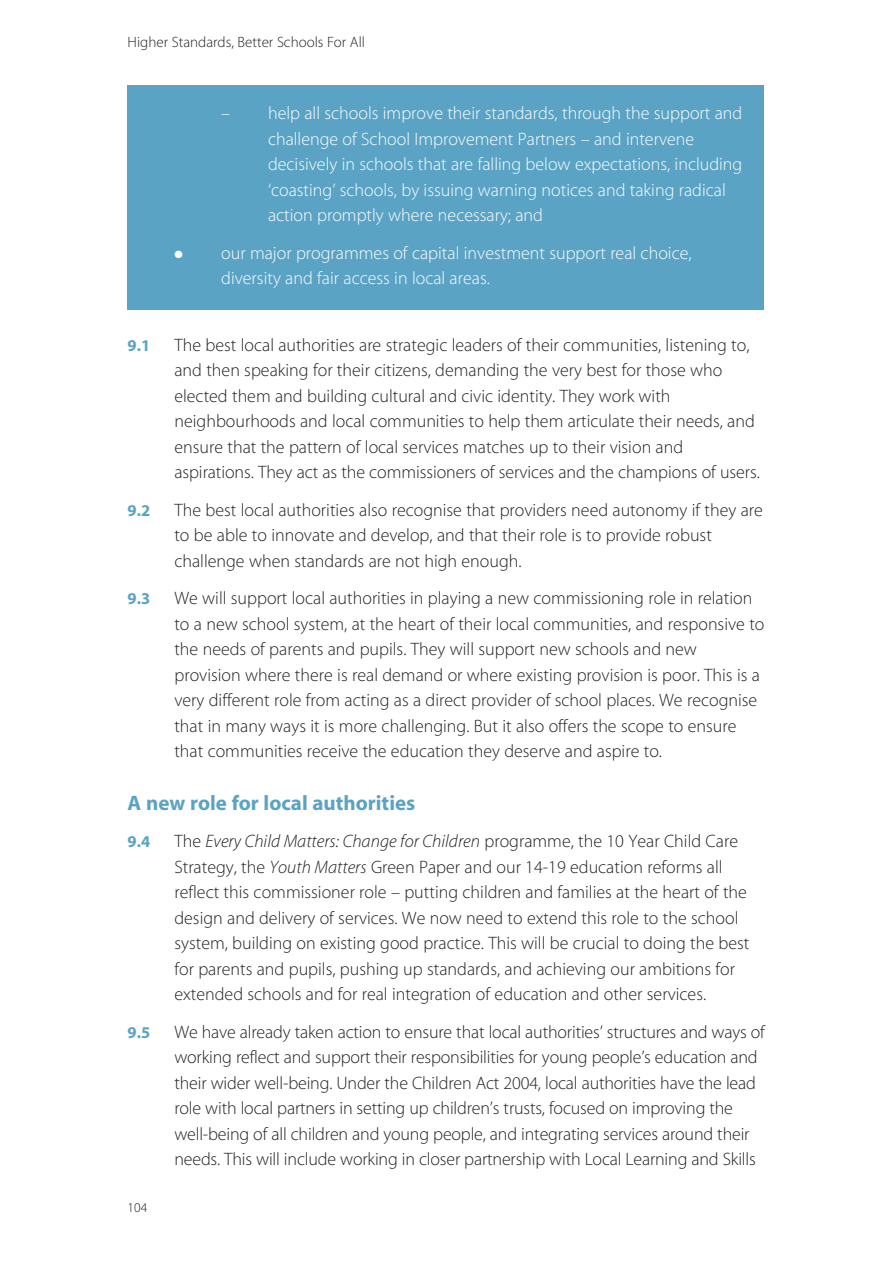
<style>
.page{position:relative;width:893px;height:1263px;background:#fff}
.page>*{position:absolute;margin:0;border:0;box-sizing:border-box;transform-origin:0 0}
.t1{font:21px "Myriad MM Bold";color:#5aa3c4}
.t2{font:18px/25.5px "Myriad MM Light";color:#231f20}
.t3{font:18px/25.5px "Myriad MM Light";color:#fff}
.t4{font:16.5px "Myriad MM Bold";color:#5aa3c4}
.t5{font:15px "Myriad MM Light";color:#231f20}
.t6{font:13.5px "Myriad MM Light";color:#231f20}
.s1{font-style:italic}
</style>
<div class="page">
<div style="left:128px;top:85px;width:636px;height:225px;background:#5aa3c4"></div>
<p class="t5" style="left:128px;top:36px;width:239px">Higher Standards, Better Schools For All</p>
<p class="t3" style="left:268px;top:102px;width:476px;text-indent:-47px">– help all schools improve their standards, through the support and challenge of School Improvement Partners – and intervene decisively in schools that are falling below expectations, including ‘coasting’ schools, by issuing warning notices and taking radical action promptly where necessary; and</p>
<p class="t3" style="left:221px;top:241px;width:472px;text-indent:-47px">● our major programmes of capital investment support real choice, diversity and fair access in local areas.</p>
<p class="t4" style="left:128px;top:339px;width:24px">9.1</p>
<p class="t2" style="left:174px;top:333px;width:587px">The best local authorities are strategic leaders of their communities, listening to, and then speaking for their citizens, demanding the very best for those who elected them and building cultural and civic identity. They work with neighbourhoods and local communities to help them articulate their needs, and ensure that the pattern of local services matches up to their vision and aspirations. They act as the commissioners of services and the champions of users.</p>
<p class="t4" style="left:128px;top:504px;width:24px">9.2</p>
<p class="t2" style="left:174px;top:498px;width:590px">The best local authorities also recognise that providers need autonomy if they are to be able to innovate and develop, and that their role is to provide robust challenge when standards are not high enough.</p>
<p class="t4" style="left:128px;top:593px;width:24px">9.3</p>
<p class="t2" style="left:174px;top:587px;width:591px">We will support local authorities in playing a new commissioning role in relation to a new school system, at the heart of their local communities, and responsive to the needs of parents and pupils. They will support new schools and new provision where there is real demand or where existing provision is poor. This is a very different role from acting as a direct provider of school places. We recognise that in many ways it is more challenging. But it also offers the scope to ensure that communities receive the education they deserve and aspire to.</p>
<p class="t1" style="left:128px;top:795px;width:289px">A new role for local authorities</p>
<p class="t4" style="left:128px;top:836px;width:24px">9.4</p>
<p class="t2" style="left:174px;top:830px;width:576px">The <span class="s1">Every Child Matters: Change for Children</span> programme, the 10 Year Child Care Strategy, the <span class="s1">Youth Matters</span> Green Paper and our 14-19 education reforms all reflect this commissioner role – putting children and families at the heart of the design and delivery of services. We now need to extend this role to the school system, building on existing good practice. This will be crucial to doing the best for parents and pupils, pushing up standards, and achieving our ambitions for extended schools and for real integration of education and other services.</p>
<p class="t4" style="left:128px;top:1026px;width:24px">9.5</p>
<p class="t2" style="left:174px;top:1020px;width:592px">We have already taken action to ensure that local authorities’ structures and ways of working reflect and support their responsibilities for young people’s education and their wider well-being. Under the Children Act 2004, local authorities have the lead role with local partners in setting up children’s trusts, focused on improving the well-being of all children and young people, and integrating services around their needs. This will include working in closer partnership with Local Learning and Skills</p>
<p class="t6" style="left:128px;top:1202px;width:21px">104</p>
</div>
